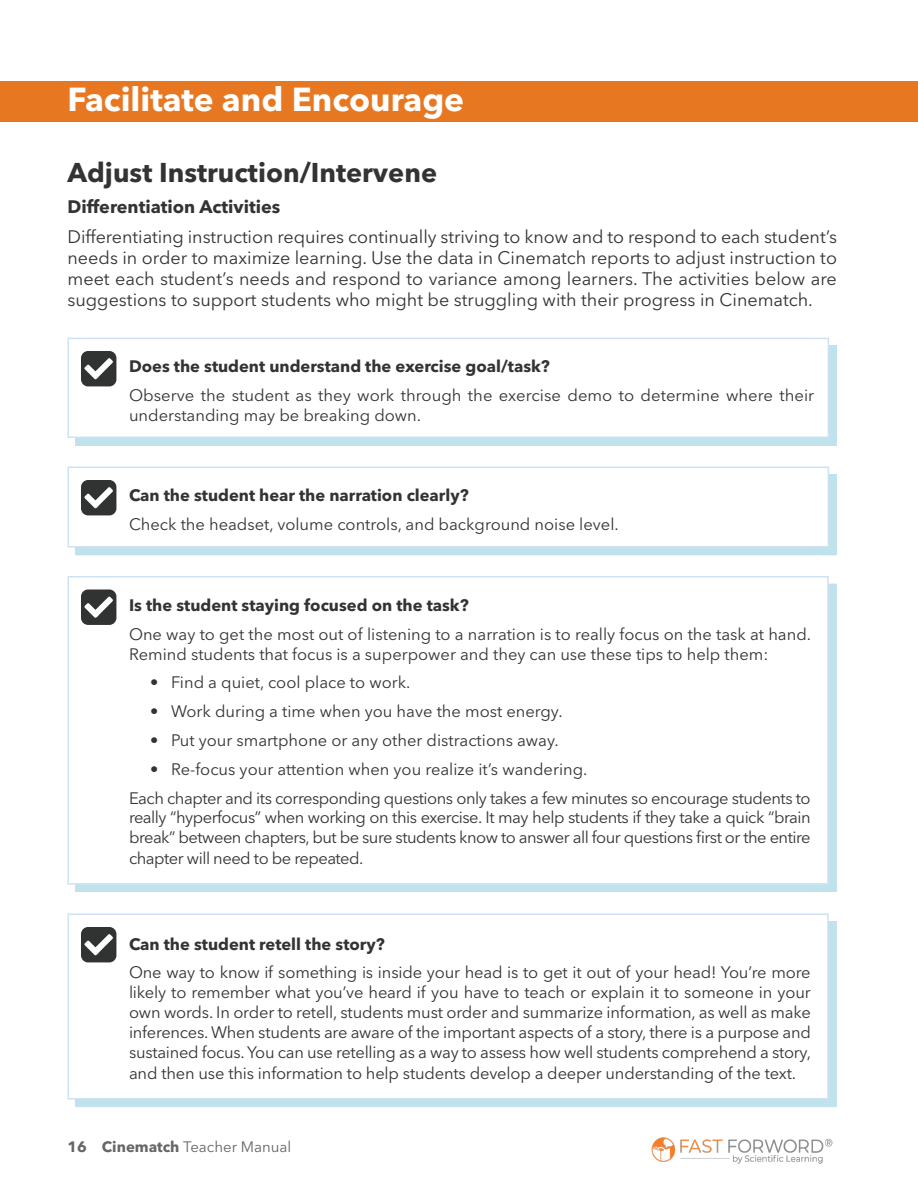
<style>
.page{position:relative;width:918px;height:1188px;background:#fff}
.page>*{position:absolute;margin:0;border:0;box-sizing:border-box;transform-origin:0 0}
.t1{font:700 33px "Avenir Next LT Pro";color:#fff}
.edited{font:700 27px "Avenir Next LT Pro";color:#333}
.edited-2{font:18px/21px "Avenir Next LT Pro";color:#333;text-align:justify}
.edited-3{font:700 18px "Avenir Next LT Pro";color:#333}
.edited-4{font:16.5px/20.1px "Avenir Next LT Pro";color:#333}
.edited-5{font:700 16.5px "Avenir Next LT Pro";color:#333}
.t2{font:15px "Avenir Next LT Pro";color:#666}
.s1{font-weight:700}
</style>
<div class="page">
<div style="left:75px;top:345px;width:762px;height:101px;background:#c0e2ec"></div>
<div style="left:68px;top:338px;width:761px;height:100px;background:#fff;border:2px solid #cfe2f3"></div>
<div style="left:75px;top:474px;width:762px;height:81px;background:#c0e2ec"></div>
<div style="left:68px;top:466px;width:761px;height:82px;background:#fff;border:2px solid #cfe2f3"></div>
<div style="left:75px;top:583px;width:761px;height:309px;background:#c0e2ec"></div>
<div style="left:68px;top:576px;width:761px;height:309px;background:#fff;border:2px solid #cfe2f3"></div>
<div style="left:75px;top:921px;width:761px;height:186px;background:#c0e2ec"></div>
<div style="left:68px;top:914px;width:761px;height:186px;background:#fff;border:2px solid #cfe2f3"></div>
<div style="left:81px;top:480px;width:35px;height:35px;background:#313232;border-radius:7px"></div>
<svg style="left:84px;top:487px;width:29px;height:21px"></svg>
<div style="left:81px;top:351px;width:35px;height:35px;background:#313232;border-radius:7px"></div>
<svg style="left:84px;top:358px;width:29px;height:21px"></svg>
<div style="left:81px;top:590px;width:35px;height:35px;background:#313232;border-radius:7px"></div>
<svg style="left:84px;top:597px;width:29px;height:21px"></svg>
<div style="left:81px;top:927px;width:35px;height:35px;background:#313232;border-radius:7px"></div>
<svg style="left:84px;top:934px;width:29px;height:21px"></svg>
<img style="left:651px;top:1137px;width:182px;height:27px">
<div style="left:0;top:81px;width:918px;height:41px;background:#e87722"></div>
<h1 class="t1" style="left:68px;top:80px;width:398px">Facilitate and Encourage</h1>
<p class="edited" style="left:68px;top:156px;width:371px">Adjust Instruction/Intervene</p>
<p class="edited-3" style="left:68px;top:196px;width:214px">Differentiation Activities</p>
<p class="edited-2" style="left:68px;top:227px;width:771px">Differentiating instruction requires continually striving to know and to respond to each student’s needs in order to maximize learning. Use the data in Cinematch reports to adjust instruction to meet each student’s needs and respond to variance among learners. The activities below are suggestions to support students who might be struggling with their progress in Cinematch.</p>
<p class="edited-5" style="left:129px;top:357px;width:422px">Does the student understand the exercise goal/task?</p>
<p class="edited-4" style="left:129px;top:386px;width:687px">Observe the student as they work through the exercise demo to determine where their understanding may be breaking down.</p>
<p class="edited-5" style="left:129px;top:486px;width:341px">Can the student hear the narration clearly?</p>
<p class="edited-4" style="left:129px;top:514px;width:491px">Check the headset, volume controls, and background noise level.</p>
<p class="edited-5" style="left:129px;top:595px;width:341px">Is the student staying focused on the task?</p>
<p class="edited-4" style="left:129px;top:624px;width:684px">One way to get the most out of listening to a narration is to really focus on the task at hand.<br>Remind students that focus is a superpower and they can use these tips to help them:</p>
<p class="edited-4" style="left:150px;top:673px;width:262px">• Find a quiet, cool place to work.</p>
<p class="edited-4" style="left:150px;top:701px;width:414px">• Work during a time when you have the most energy.</p>
<p class="edited-4" style="left:150px;top:730px;width:410px">• Put your smartphone or any other distractions away.</p>
<p class="edited-4" style="left:150px;top:759px;width:439px">• Re-focus your attention when you realize it’s wandering.</p>
<p class="edited-4" style="left:129px;top:788px;width:683px;text-align:justify">Each chapter and its corresponding questions only takes a few minutes so encourage students to really “hyperfocus” when working on this exercise. It may help students if they take a quick “brain break” between chapters, but be sure students know to answer all four questions first or the entire chapter will need to be repeated.</p>
<p class="edited-5" style="left:129px;top:934px;width:257px">Can the student retell the story?</p>
<p class="edited-4" style="left:129px;top:963px;width:684px;text-align:justify">One way to know if something is inside your head is to get it out of your head! You’re more likely to remember what you’ve heard if you have to teach or explain it to someone in your own words. In order to retell, students must order and summarize information, as well as make inferences. When students are aware of the important aspects of a story, there is a purpose and sustained focus. You can use retelling as a way to assess how well students comprehend a story, and then use this information to help students develop a deeper understanding of the text.</p>
<p class="t2" style="left:68px;top:1138px;width:225px"><span class="s1">16 Cinematch</span> Teacher Manual</p>
</div>
